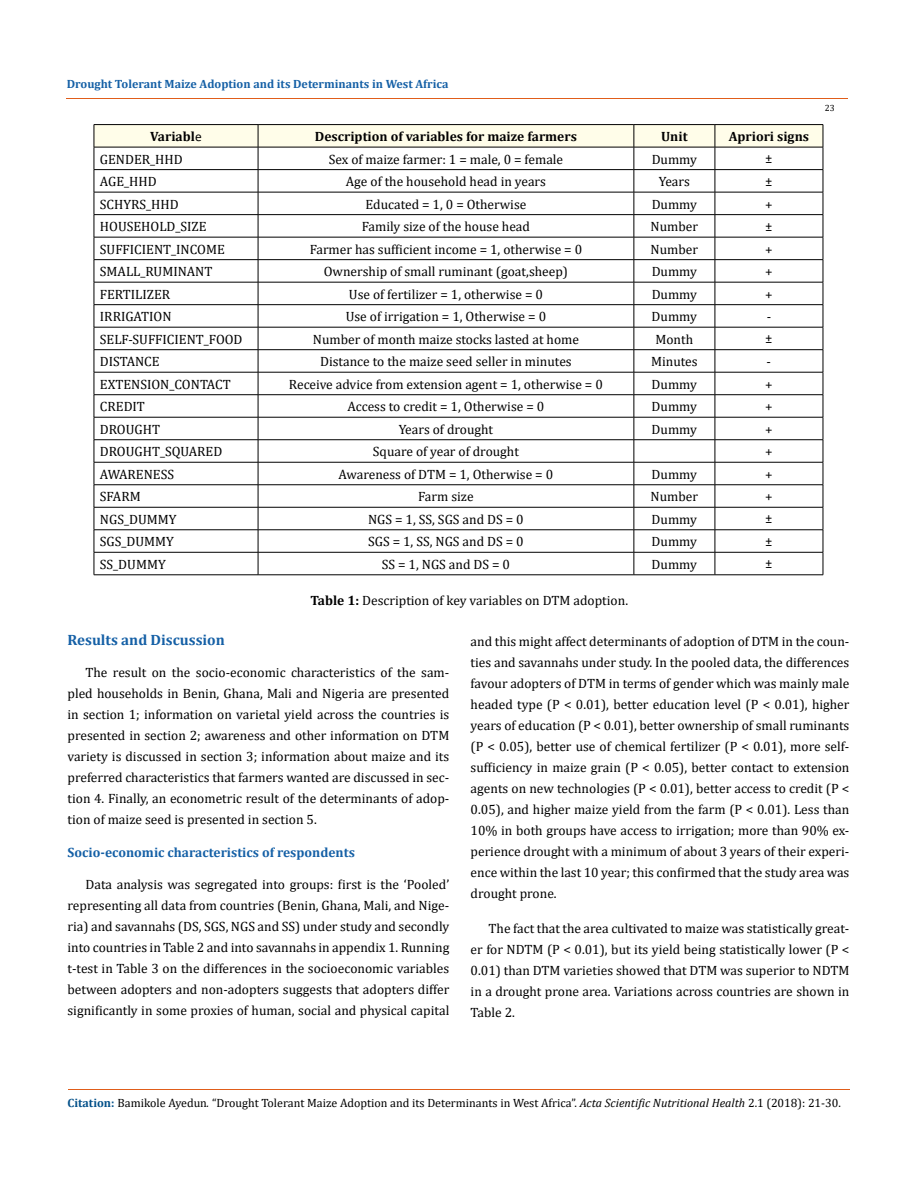
<style>
.page{position:relative;width:917px;height:1190px;background:#fff}
.page>*{position:absolute;margin:0;border:0;box-sizing:border-box;transform-origin:0 0}
.t1{font:700 15px "Cambria";color:#1560a6}
.t2{font:13.5px/21px "Cambria";color:#000;text-align:justify}
.t3{font:700 13.5px "Cambria";color:#000}
.t4{font:700 13.5px "Cambria";color:#1560a6}
.t5{font:13.5px "Calibri";color:#000}
.t6{font:12px "Cambria";color:#000}
.t7{font:700 12px "Cambria";color:#1560a6}
.t8{font:9px "Cambria";color:#000}
.s1{font-family:"Calibri";font-weight:400}
.s2{font-weight:700}
.s3{font-weight:700;color:#035089}
.s4{font-style:italic}
</style>
<div class="page">
<hr style="left:66px;top:98px;width:782px;height:1px;background:#e05d1a">
<hr style="left:94px;top:124px;width:164px;height:1px;background:#000">
<hr style="left:258px;top:124px;width:376px;height:1px;background:#000">
<hr style="left:634px;top:124px;width:81px;height:1px;background:#000">
<hr style="left:715px;top:124px;width:108px;height:1px;background:#000">
<svg style="left:94px;top:125px;width:729px;height:449px"></svg>
<hr style="left:94px;top:574px;width:164px;height:1px;background:#000">
<hr style="left:258px;top:574px;width:376px;height:1px;background:#000">
<hr style="left:634px;top:574px;width:81px;height:1px;background:#000">
<hr style="left:715px;top:574px;width:108px;height:1px;background:#000">
<hr style="left:68px;top:1089px;width:781px;height:1px;background:#e05d1a">
<p class="t7" style="left:67px;top:75px;width:383px">Drought Tolerant Maize Adoption and its Determinants in West Africa</p>
<p class="t3" style="left:150px;top:127px;width:53px">Variabl<span class="s1">e</span></p>
<p class="t3" style="left:315px;top:127px;width:263px">Description of variables for maize farmers</p>
<p class="t3" style="left:661px;top:127px;width:28px">Unit</p>
<p class="t3" style="left:728px;top:127px;width:82px">Apriori signs</p>
<p class="t2" style="left:100px;top:148px;width:84px">GENDER_HHD</p>
<p class="t2" style="left:329px;top:148px;width:236px">Sex of maize farmer: 1 = male, 0 = female</p>
<p class="t2" style="left:651px;top:148px;width:47px">Dummy</p>
<p class="t5" style="left:765px;top:149px;width:8px">±</p>
<p class="t2" style="left:100px;top:171px;width:58px">AGE_HHD</p>
<p class="t2" style="left:346px;top:171px;width:202px">Age of the household head in years</p>
<p class="t2" style="left:658px;top:171px;width:33px">Years</p>
<p class="t5" style="left:765px;top:172px;width:8px">±</p>
<p class="t2" style="left:100px;top:193px;width:80px">SCHYRS_HHD</p>
<p class="t2" style="left:365px;top:193px;width:162px">Educated = 1, 0 = Otherwise</p>
<p class="t2" style="left:651px;top:193px;width:47px">Dummy</p>
<p class="t2" style="left:765px;top:193px;width:9px">+</p>
<p class="t2" style="left:100px;top:216px;width:108px">HOUSEHOLD_SIZE</p>
<p class="t2" style="left:362px;top:216px;width:170px">Family size of the house head</p>
<p class="t2" style="left:650px;top:216px;width:49px">Number</p>
<p class="t5" style="left:765px;top:217px;width:8px">±</p>
<p class="t2" style="left:100px;top:238px;width:126px">SUFFICIENT_INCOME</p>
<p class="t2" style="left:310px;top:238px;width:274px">Farmer has sufficient income = 1, otherwise = 0</p>
<p class="t2" style="left:650px;top:238px;width:49px">Number</p>
<p class="t2" style="left:765px;top:238px;width:9px">+</p>
<p class="t2" style="left:100px;top:261px;width:114px">SMALL_RUMINANT</p>
<p class="t2" style="left:324px;top:261px;width:246px">Ownership of small ruminant (goat,sheep)</p>
<p class="t2" style="left:651px;top:261px;width:47px">Dummy</p>
<p class="t2" style="left:765px;top:261px;width:9px">+</p>
<p class="t2" style="left:100px;top:283px;width:72px">FERTILIZER</p>
<p class="t2" style="left:349px;top:283px;width:195px">Use of fertilizer = 1, otherwise = 0</p>
<p class="t2" style="left:651px;top:283px;width:47px">Dummy</p>
<p class="t2" style="left:765px;top:283px;width:9px">+</p>
<p class="t2" style="left:100px;top:306px;width:73px">IRRIGATION</p>
<p class="t2" style="left:346px;top:306px;width:202px">Use of irrigation = 1, Otherwise = 0</p>
<p class="t2" style="left:651px;top:306px;width:47px">Dummy</p>
<p class="t2" style="left:766px;top:306px;width:6px">-</p>
<p class="t2" style="left:100px;top:328px;width:144px">SELF-SUFFICIENT_FOOD</p>
<p class="t2" style="left:313px;top:328px;width:268px">Number of month maize stocks lasted at home</p>
<p class="t2" style="left:655px;top:328px;width:39px">Month</p>
<p class="t5" style="left:765px;top:329px;width:8px">±</p>
<p class="t2" style="left:100px;top:351px;width:61px">DISTANCE</p>
<p class="t2" style="left:320px;top:351px;width:253px">Distance to the maize seed seller in minutes</p>
<p class="t2" style="left:651px;top:351px;width:48px">Minutes</p>
<p class="t2" style="left:766px;top:351px;width:6px">-</p>
<p class="t2" style="left:100px;top:373px;width:132px">EXTENSION_CONTACT</p>
<p class="t2" style="left:289px;top:373px;width:315px">Receive advice from extension agent = 1, otherwise = 0</p>
<p class="t2" style="left:651px;top:373px;width:47px">Dummy</p>
<p class="t2" style="left:765px;top:373px;width:9px">+</p>
<p class="t2" style="left:100px;top:396px;width:47px">CREDIT</p>
<p class="t2" style="left:347px;top:396px;width:198px">Access to credit = 1, Otherwise = 0</p>
<p class="t2" style="left:651px;top:396px;width:47px">Dummy</p>
<p class="t2" style="left:765px;top:396px;width:9px">+</p>
<p class="t2" style="left:100px;top:418px;width:62px">DROUGHT</p>
<p class="t2" style="left:399px;top:418px;width:96px">Years of drought</p>
<p class="t2" style="left:651px;top:418px;width:47px">Dummy</p>
<p class="t2" style="left:765px;top:418px;width:9px">+</p>
<p class="t2" style="left:100px;top:441px;width:124px">DROUGHT_SQUARED</p>
<p class="t2" style="left:373px;top:441px;width:147px">Square of year of drought</p>
<p class="t2" style="left:765px;top:441px;width:9px">+</p>
<p class="t2" style="left:100px;top:463px;width:76px">AWARENESS</p>
<p class="t2" style="left:338px;top:463px;width:216px">Awareness of DTM = 1, Otherwise = 0</p>
<p class="t2" style="left:651px;top:463px;width:47px">Dummy</p>
<p class="t2" style="left:765px;top:463px;width:9px">+</p>
<p class="t2" style="left:100px;top:486px;width:42px">SFARM</p>
<p class="t2" style="left:418px;top:486px;width:57px">Farm size</p>
<p class="t2" style="left:650px;top:486px;width:49px">Number</p>
<p class="t2" style="left:765px;top:486px;width:9px">+</p>
<p class="t2" style="left:100px;top:508px;width:78px">NGS_DUMMY</p>
<p class="t2" style="left:368px;top:508px;width:157px">NGS = 1, SS, SGS and DS = 0</p>
<p class="t2" style="left:651px;top:508px;width:47px">Dummy</p>
<p class="t5" style="left:765px;top:509px;width:8px">±</p>
<p class="t2" style="left:100px;top:531px;width:76px">SGS_DUMMY</p>
<p class="t2" style="left:368px;top:531px;width:157px">SGS = 1, SS, NGS and DS = 0</p>
<p class="t2" style="left:651px;top:531px;width:47px">Dummy</p>
<p class="t5" style="left:765px;top:532px;width:8px">±</p>
<p class="t2" style="left:100px;top:553px;width:67px">SS_DUMMY</p>
<p class="t2" style="left:382px;top:553px;width:130px">SS = 1, NGS and DS = 0</p>
<p class="t2" style="left:651px;top:553px;width:47px">Dummy</p>
<p class="t5" style="left:765px;top:554px;width:8px">±</p>
<p class="t2" style="left:310px;top:589px;width:319px"><span class="s2">Table 1:</span> Description of key variables on DTM adoption.</p>
<p class="t8" style="left:824px;top:102px;width:11px">23</p>
<p class="t1" style="left:67px;top:629px;width:159px">Results and Discussion</p>
<p class="t2" style="left:67px;top:661px;width:383px;text-indent:18px">The result on the socio-economic characteristics of the sam&shy;pled households in Benin, Ghana, Mali and Nigeria are presented in section 1; information on varietal yield across the countries is presented in section 2; awareness and other information on DTM variety is discussed in section 3; information about maize and its preferred characteristics that farmers wanted are discussed in sec&shy;tion 4. Finally, an econometric result of the determinants of adop&shy;tion of maize seed is presented in section 5.</p>
<p class="t4" style="left:67px;top:843px;width:289px">Socio-economic characteristics of respondents</p>
<p class="t2" style="left:67px;top:873px;width:383px;text-indent:18px">Data analysis was segregated into groups: first is the ‘Pooled’ representing all data from countries (Benin, Ghana, Mali, and Nige&shy;ria) and savannahs (DS, SGS, NGS and SS) under study and secondly into countries in Table 2 and into savannahs in appendix 1. Running t-test in Table 3 on the differences in the socioeconomic variables between adopters and non-adopters suggests that adopters differ significantly in some proxies of human, social and physical capital</p>
<p class="t2" style="left:470px;top:630px;width:380px">and this might affect determinants of adoption of DTM in the coun&shy;ties and savannahs under study. In the pooled data, the differences favour adopters of DTM in terms of gender which was mainly male headed type (P &lt; 0.01), better education level (P &lt; 0.01), higher years of education (P &lt; 0.01), better ownership of small ruminants (P &lt; 0.05), better use of chemical fertilizer (P &lt; 0.01), more self&shy;sufficiency in maize grain (P &lt; 0.05), better contact to extension agents on new technologies (P &lt; 0.01), better access to credit (P &lt; 0.05), and higher maize yield from the farm (P &lt; 0.01). Less than 10% in both groups have access to irrigation; more than 90% ex&shy;perience drought with a minimum of about 3 years of their experi&shy;ence within the last 10 year; this confirmed that the study area was drought prone.</p>
<p class="t2" style="left:470px;top:917px;width:380px;text-indent:18px">The fact that the area cultivated to maize was statistically great&shy;er for NDTM (P &lt; 0.01), but its yield being statistically lower (P &lt; 0.01) than DTM varieties showed that DTM was superior to NDTM in a drought prone area. Variations across countries are shown in Table 2.</p>
<p class="t6" style="left:68px;top:1095px;width:775px"><span class="s3">Citation:</span> Bamikole Ayedun<span class="s4">.</span> “Drought Tolerant Maize Adoption and its Determinants in West Africa”. <span class="s4">Acta Scientific Nutritional Health</span> 2.1 (2018): 21-30.</p>
</div>
